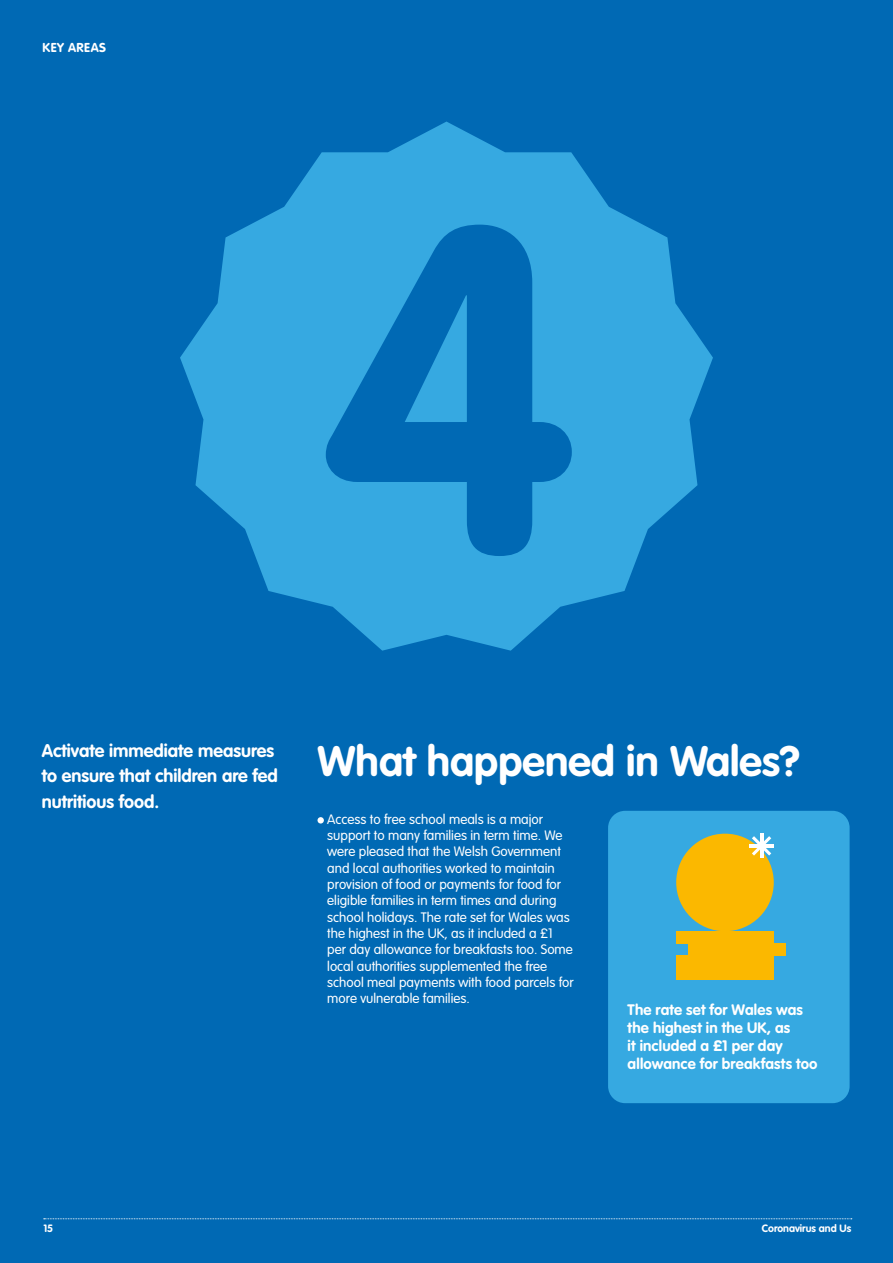
<style>
.page{position:relative;width:893px;height:1263px;background:#0069b4}
.page>*{position:absolute;margin:0;border:0;box-sizing:border-box;transform-origin:0 0}
.t1{font:700 453.9px "VAG Rounded";color:#0069b4}
.t2{font:700 42px "VAG Rounded";color:#fff}
.t3{font:700 18px/25.5px "VAG Rounded";color:#fff}
.t4{font:700 15px/18px "VAG Rounded";letter-spacing:.01em;color:#fff}
.t5{font:300 13.5px/16.4px "VAG Rounded";color:#fff}
.t6{font:700 12.75px "VAG Rounded";letter-spacing:.045em;color:#fff}
.t7{font:700 10.5px "VAG Rounded";color:#fff}
</style>
<div class="page">
<svg style="left:44px;top:1218px;width:808px;height:1px"></svg>
<div style="left:317px;top:817px;width:7px;height:6px;background:#fff;border-radius:50%"></div>
<div style="left:608px;top:811px;width:242px;height:292px;background:#36a9e1;border-radius:17px"></div>
<div style="left:676px;top:968px;width:98px;height:12px;background:#fbb800"></div>
<div style="left:676px;top:956px;width:98px;height:12px;background:#fbb800"></div>
<div style="left:676px;top:931px;width:98px;height:12px;background:#fbb800"></div>
<div style="left:688px;top:943px;width:98px;height:13px;background:#fbb800"></div>
<div style="left:676px;top:834px;width:98px;height:97px;background:#fbb800;border-radius:50%"></div>
<hr style="left:760px;top:834px;width:3px;height:24px;background:#fff">
<hr style="left:749px;top:844px;width:25px;height:3px;background:#fff">
<svg style="left:752px;top:836px;width:19px;height:19px"></svg>
<svg style="left:180px;top:122px;width:533px;height:529px;fill:#36a9e1"></svg>
<p class="t6" style="left:43px;top:41px;width:65px">KEY AREAS</p>
<h1 class="t1" style="left:318px;top:127px;width:262px">4</h1>
<h3 class="t3" style="left:42px;top:738px;width:238px">Activate immediate measures to ensure that children are fed nutritious food.</h3>
<h2 class="t2" style="left:317px;top:736px;width:484px">What happened in Wales?</h2>
<p class="t5" style="left:327px;top:810px;width:248px">Access to free school meals is a major support to many families in term time. We were pleased that the Welsh Government and local authorities worked to maintain provision of food or payments for food for eligible families in term times and during school holidays. The rate set for Wales was the highest in the UK, as it included a £1 per day allowance for breakfasts too. Some local authorities supplemented the free school meal payments with food parcels for more vulnerable families.</p>
<p class="t4" style="left:628px;top:1000px;width:191px">The rate set for Wales was the highest in the UK, as<br>it included a £1 per day allowance for breakfasts too</p>
<p class="t7" style="left:43px;top:1222px;width:11px">15</p>
<p class="t7" style="left:762px;top:1222px;width:91px">Coronavirus and Us</p>
</div>
